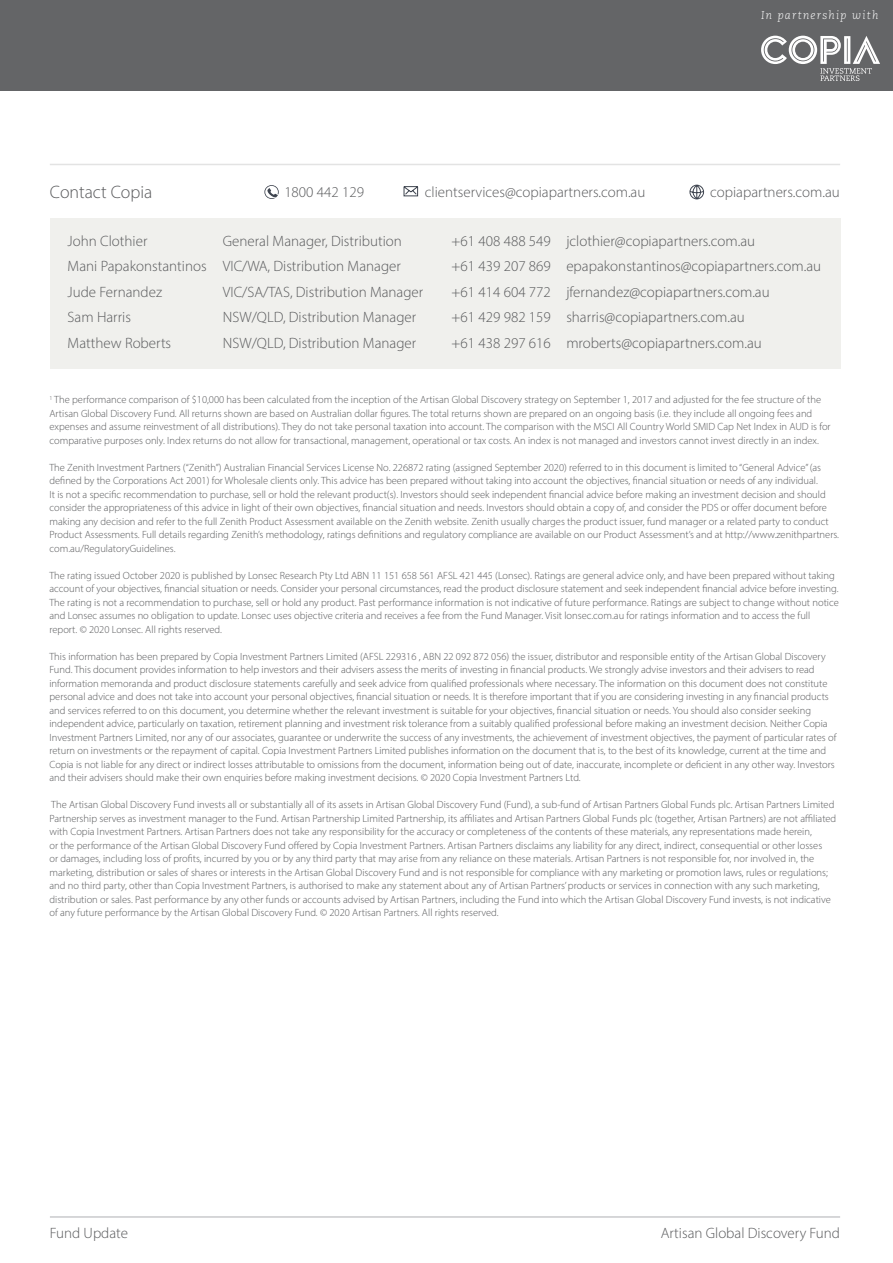
<style>
.page{position:relative;width:893px;height:1263px;background:#fff}
.page>*{position:absolute;margin:0;border:0;box-sizing:border-box;transform-origin:0 0}
.t1{font:300 18px "Myriad Pro";color:#58595b}
.t2{font:300 15px "Myriad Pro";color:#58595b}
.t3{font:italic 300 11.25px "Caecilia LT Pro 46";letter-spacing:.11em;color:#fff}
.t4{font:300 10.5px/13.5px "Myriad Pro";color:#58595b}
</style>
<div class="page">
<hr style="left:50px;top:1216px;width:790px;height:2px;background:#c9cacc">
<div style="left:0;top:0;width:893px;height:91px;background:#646567"></div>
<svg style="left:761px;top:36px;width:119px;height:45px"></svg>
<div style="left:50px;top:219px;width:790px;height:150px;background:#f0f0ed"></div>
<hr style="left:50px;top:164px;width:790px;height:1px;background:#e3e3e3">
<svg style="left:689px;top:185px;width:15px;height:15px"></svg>
<svg style="left:264px;top:185px;width:15px;height:14px"></svg>
<svg style="left:403px;top:186px;width:16px;height:11px"></svg>
<p class="t3" style="left:761px;top:8px;width:119px">In partnership with</p>
<h1 class="t1" style="left:50px;top:181px;width:104px">Contact Copia</h1>
<h2 class="t2" style="left:284px;top:183px;width:81px">1800 442 129</h2>
<h2 class="t2" style="left:425px;top:183px;width:222px">clientservices@copiapartners.com.au</h2>
<h2 class="t2" style="left:710px;top:183px;width:131px">copiapartners.com.au</h2>
<h2 class="t2" style="left:68px;top:232px;width:81px">John Clothier</h2>
<h2 class="t2" style="left:223px;top:232px;width:181px">General Manager, Distribution</h2>
<h2 class="t2" style="left:452px;top:232px;width:305px">+61 408 488 549 jclothier@copiapartners.com.au</h2>
<h2 class="t2" style="left:68px;top:257px;width:335px">Mani Papakonstantinos VIC/WA, Distribution Manager</h2>
<h2 class="t2" style="left:452px;top:257px;width:371px">+61 439 207 869 epapakonstantinos@copiapartners.com.au</h2>
<h2 class="t2" style="left:68px;top:283px;width:96px">Jude Fernandez</h2>
<h2 class="t2" style="left:223px;top:283px;width:202px">VIC/SA/TAS, Distribution Manager</h2>
<h2 class="t2" style="left:452px;top:283px;width:320px">+61 414 604 772 jfernandez@copiapartners.com.au</h2>
<h2 class="t2" style="left:68px;top:308px;width:65px">Sam Harris</h2>
<h2 class="t2" style="left:223px;top:308px;width:195px">NSW/QLD, Distribution Manager</h2>
<h2 class="t2" style="left:452px;top:308px;width:295px">+61 429 982 159 sharris@copiapartners.com.au</h2>
<h2 class="t2" style="left:68px;top:334px;width:105px">Matthew Roberts</h2>
<h2 class="t2" style="left:223px;top:334px;width:195px">NSW/QLD, Distribution Manager</h2>
<h2 class="t2" style="left:452px;top:334px;width:312px">+61 438 297 616 mroberts@copiapartners.com.au</h2>
<p class="t4" style="left:49px;top:393px;width:783px"><sup>1</sup> The performance comparison of $10,000 has been calculated from the inception of the Artisan Global Discovery strategy on September 1, 2017 and adjusted for the fee structure of the Artisan Global Discovery Fund. All returns shown are based on Australian dollar figures. The total returns shown are prepared on an ongoing basis (i.e. they include all ongoing fees and expenses and assume reinvestment of all distributions). They do not take personal taxation into account. The comparison with the MSCI All Country World SMID Cap Net Index in AUD is for comparative purposes only. Index returns do not allow for transactional, management, operational or tax costs. An index is not managed and investors cannot invest directly in an index.</p>
<p class="t4" style="left:49px;top:460px;width:791px">The Zenith Investment Partners (“Zenith”) Australian Financial Services License No. 226872 rating (assigned September 2020) referred to in this document is limited to “General Advice” (as defined by the Corporations Act 2001) for Wholesale clients only. This advice has been prepared without taking into account the objectives, financial situation or needs of any individual.<br>It is not a specific recommendation to purchase, sell or hold the relevant product(s). Investors should seek independent financial advice before making an investment decision and should consider the appropriateness of this advice in light of their own objectives, financial situation and needs. Investors should obtain a copy of, and consider the PDS or offer document before making any decision and refer to the full Zenith Product Assessment available on the Zenith website. Zenith usually charges the product issuer, fund manager or a related party to conduct Product Assessments. Full details regarding Zenith’s methodology, ratings definitions and regulatory compliance are available on our Product Assessment’s and at http://www.zenithpartners. com.au/RegulatoryGuidelines.</p>
<p class="t4" style="left:49px;top:568px;width:791px">The rating issued October 2020 is published by Lonsec Research Pty Ltd ABN 11 151 658 561 AFSL 421 445 (Lonsec). Ratings are general advice only, and have been prepared without taking account of your objectives, financial situation or needs. Consider your personal circumstances, read the product disclosure statement and seek independent financial advice before investing.<br>The rating is not a recommendation to purchase, sell or hold any product. Past performance information is not indicative of future performance. Ratings are subject to change without notice and Lonsec assumes no obligation to update. Lonsec uses objective criteria and receives a fee from the Fund Manager. Visit lonsec.com.au for ratings information and to access the full report. © 2020 Lonsec. All rights reserved.</p>
<p class="t4" style="left:49px;top:649px;width:788px">This information has been prepared by Copia Investment Partners Limited (AFSL 229316 , ABN 22 092 872 056) the issuer, distributor and responsible entity of the Artisan Global Discovery Fund. This document provides information to help investors and their advisers assess the merits of investing in financial products. We strongly advise investors and their advisers to read information memoranda and product disclosure statements carefully and seek advice from qualified professionals where necessary. The information on this document does not constitute personal advice and does not take into account your personal objectives, financial situation or needs. It is therefore important that if you are considering investing in any financial products and services referred to on this document, you determine whether the relevant investment is suitable for your objectives, financial situation or needs. You should also consider seeking independent advice, particularly on taxation, retirement planning and investment risk tolerance from a suitably qualified professional before making an investment decision. Neither Copia Investment Partners Limited, nor any of our associates, guarantee or underwrite the success of any investments, the achievement of investment objectives, the payment of particular rates of return on investments or the repayment of capital. Copia Investment Partners Limited publishes information on the document that is, to the best of its knowledge, current at the time and Copia is not liable for any direct or indirect losses attributable to omissions from the document, information being out of date, inaccurate, incomplete or deficient in any other way. Investors and their advisers should make their own enquiries before making investment decisions. © 2020 Copia Investment Partners Ltd.</p>
<p class="t4" style="left:49px;top:798px;width:788px">The Artisan Global Discovery Fund invests all or substantially all of its assets in Artisan Global Discovery Fund (Fund), a sub-fund of Artisan Partners Global Funds plc. Artisan Partners Limited Partnership serves as investment manager to the Fund. Artisan Partnership Limited Partnership, its affiliates and Artisan Partners Global Funds plc (together, Artisan Partners) are not affiliated with Copia Investment Partners. Artisan Partners does not take any responsibility for the accuracy or completeness of the contents of these materials, any representations made herein,<br>or the performance of the Artisan Global Discovery Fund offered by Copia Investment Partners. Artisan Partners disclaims any liability for any direct, indirect, consequential or other losses<br>or damages, including loss of profits, incurred by you or by any third party that may arise from any reliance on these materials. Artisan Partners is not responsible for, nor involved in, the marketing, distribution or sales of shares or interests in the Artisan Global Discovery Fund and is not responsible for compliance with any marketing or promotion laws, rules or regulations; and no third party, other than Copia Investment Partners, is authorised to make any statement about any of Artisan Partners’ products or services in connection with any such marketing, distribution or sales. Past performance by any other funds or accounts advised by Artisan Partners, including the Fund into which the Artisan Global Discovery Fund invests, is not indicative of any future performance by the Artisan Global Discovery Fund. © 2020 Artisan Partners. All rights reserved.</p>
<h2 class="t2" style="left:50px;top:1223px;width:80px">Fund Update</h2>
<h2 class="t2" style="left:661px;top:1223px;width:181px">Artisan Global Discovery Fund</h2>
</div>
